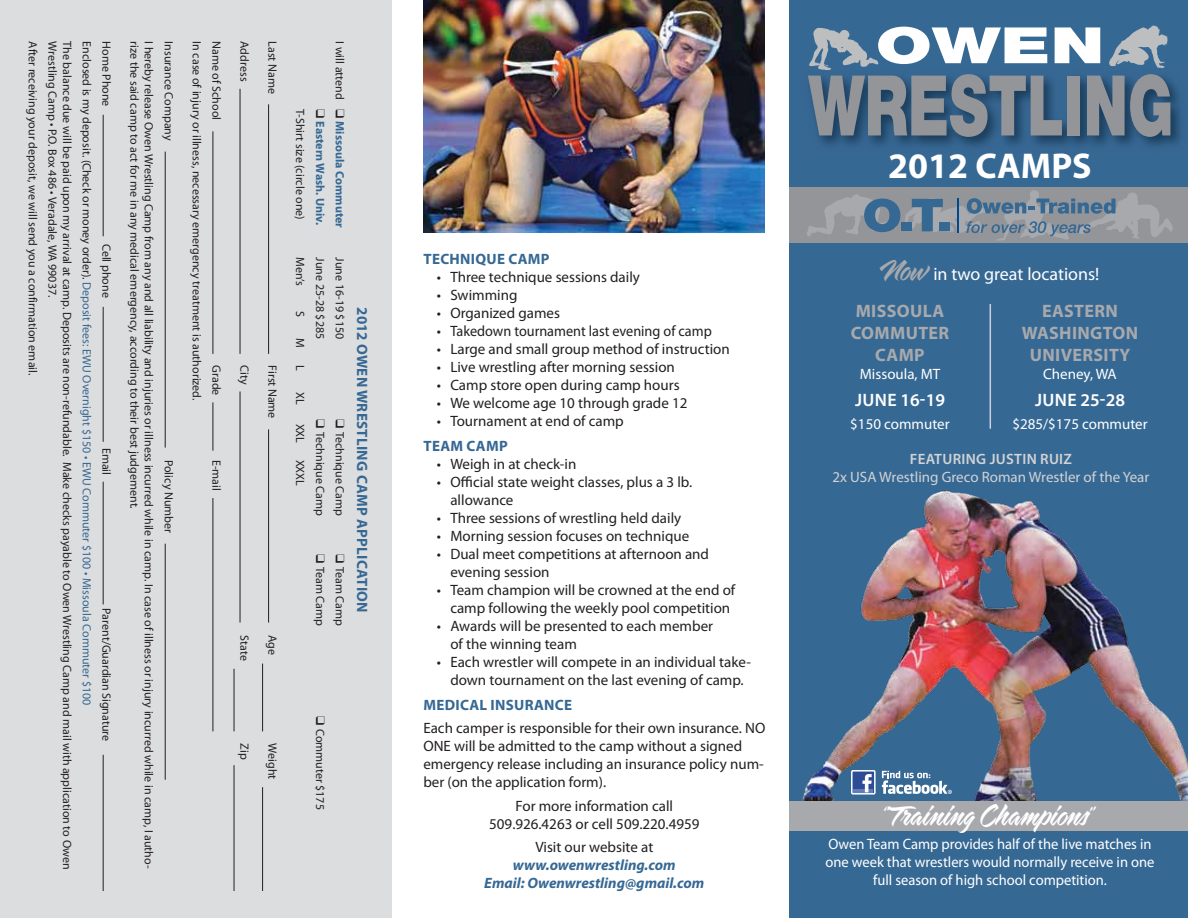
<style>
.page{position:relative;width:1188px;height:918px;background:#fff}
.page>*{position:absolute;margin:0;border:0;box-sizing:border-box;transform-origin:0 0}
.t1{font:36px "Sarah Script";letter-spacing:-.015em;color:#fff}
.t2{font:700 36px "Myriad Pro";color:#fff}
.t3{font:700 18px/21.6px "Myriad Pro";letter-spacing:.02em;color:#a7a9ac;text-align:center}
.t4{font:18px "Myriad Pro";color:#fff}
.t5{font:600 18px "Myriad Pro";letter-spacing:.02em;color:#fff}
.t6{font:15px/18px "Myriad Pro";color:#231f20}
.t7{font:15px/18px "Myriad Pro";color:#fff;text-align:center}
.t8{font:700 15px "Myriad Pro";letter-spacing:.02em;color:#366894}
.t9{font:italic 700 15px/18px "Myriad Pro";color:#366894;text-align:center}
.t10{font:15px "Myriad Pro";color:#d1d3d4}
.t11{font:600 15px "Myriad Pro";letter-spacing:.02em;color:#d1d3d4}
.t12{font:12px/19.8px "Myriad Pro";color:#231f20}
.t13{font:700 12px "Myriad Pro";color:#366894}
.s1{color:#366894}
.s2{color:#231f20}
.s3{font-weight:400;color:#231f20}
.s4{font-family:"Sarah Script";font-size:36px;color:#a7a9ac}
</style>
<div class="page">
<div style="left:790px;top:0;width:398px;height:918px;background:#366894"></div>
<div style="left:790px;top:187px;width:398px;height:55px;background:#939598"></div>
<img style="left:819px;top:80px;width:362px;height:67px">
<svg style="left:808px;top:26px;width:362px;height:111px"></svg>
<svg style="left:807px;top:190px;width:366px;height:50px"></svg>
<hr style="left:958px;top:199px;width:1px;height:34px;background:#004990">
<img style="left:789px;top:482px;width:399px;height:326px">
<div style="left:790px;top:802px;width:398px;height:29px;background:#a7a9ac"></div>
<img style="left:423px;top:0;width:342px;height:232px">
<hr style="left:990px;top:304px;width:1px;height:125px;background:#cbd1df">
<div style="left:0;top:0;width:392px;height:918px;background:#dcddde"></div>
<hr style="left:268px;top:104px;width:1px;height:250px;background:#231f20">
<hr style="left:240px;top:89px;width:1px;height:265px;background:#231f20">
<hr style="left:213px;top:131px;width:1px;height:223px;background:#231f20">
<hr style="left:165px;top:152px;width:1px;height:296px;background:#231f20">
<hr style="left:103px;top:115px;width:1px;height:121px;background:#231f20">
<hr style="left:268px;top:429px;width:1px;height:194px;background:#231f20">
<hr style="left:240px;top:392px;width:1px;height:231px;background:#231f20">
<hr style="left:213px;top:498px;width:1px;height:233px;background:#231f20">
<hr style="left:103px;top:307px;width:1px;height:135px;background:#231f20">
<hr style="left:262px;top:664px;width:1px;height:67px;background:#231f20">
<hr style="left:234px;top:669px;width:1px;height:62px;background:#231f20">
<hr style="left:213px;top:402px;width:1px;height:49px;background:#231f20">
<hr style="left:165px;top:544px;width:1px;height:236px;background:#231f20">
<hr style="left:262px;top:787px;width:1px;height:104px;background:#231f20">
<hr style="left:234px;top:765px;width:1px;height:126px;background:#231f20">
<hr style="left:103px;top:755px;width:1px;height:136px;background:#231f20">
<hr style="left:103px;top:482px;width:1px;height:122px;background:#231f20">
<div style="left:852px;top:771px;width:23px;height:23px;background:#2d4c95"></div>
<div style="left:851px;top:770px;width:25px;height:25px;border:2px solid #fff"></div>
<hr style="left:853px;top:789px;width:20px;height:3px;background:#617eb8">
<svg style="left:862px;top:774px;width:10px;height:18px"></svg>
<svg style="left:882px;top:771px;width:70px;height:23px"></svg>
<p class="t12" style="left:117px;top:41px;width:830px;text-indent:567px;rotate:90deg">Parent/Guardian Signature<br>Enclosed is my deposit. (Check or money order). <span class="s1">Deposit fees: EWU Overnight $150 • EWU Commuter $100 • Missoula Commuter $100<br></span>The balance due will be paid upon my arrival at camp. Deposits are non-refundable. Make checks payable to Owen Wrestling Camp and mail with application to Owen</p>
<p class="t12" style="left:63px;top:41px;width:336px;rotate:90deg">Wrestling Camp • P.O. Box 486 • Veradale, WA 99037.<br>After receiving your deposit, we will send you a confirmation email.</p>
<p class="t12" style="left:117px;top:41px;width:67px;rotate:90deg">Home Phone</p>
<p class="t12" style="left:117px;top:244px;width:55px;rotate:90deg">Cell phone</p>
<p class="t12" style="left:117px;top:448px;width:29px;rotate:90deg">Email</p>
<p class="t12" style="left:145px;top:41px;width:469px;rotate:90deg">rize the said camp to act for me in any medical emergency, according to their best judgement.</p>
<p class="t12" style="left:179px;top:41px;width:829px;text-indent:418px;rotate:90deg">Policy Number<br>I hereby release Owen Wrestling Camp from any and all liability and injuries or illness incurred while in camp. In case of illness or injury incurred while in camp, I autho-</p>
<p class="t12" style="left:179px;top:41px;width:101px;rotate:90deg">Insurance Company</p>
<p class="t12" style="left:207px;top:41px;width:361px;rotate:90deg">In case of injury or illness, necessary emergency treatment is authorized.</p>
<p class="t12" style="left:227px;top:41px;width:80px;rotate:90deg">Name of School</p>
<p class="t12" style="left:227px;top:365px;width:32px;rotate:90deg">Grade</p>
<p class="t12" style="left:255px;top:41px;width:42px;rotate:90deg">Address</p>
<p class="t12" style="left:255px;top:365px;width:21px;rotate:90deg">City</p>
<p class="t12" style="left:227px;top:460px;width:33px;rotate:90deg">E-mail</p>
<p class="t12" style="left:255px;top:635px;width:27px;rotate:90deg">State</p>
<p class="t12" style="left:255px;top:743px;width:18px;rotate:90deg">Zip</p>
<p class="t12" style="left:282px;top:41px;width:54px;rotate:90deg">Last Name</p>
<p class="t12" style="left:282px;top:365px;width:55px;rotate:90deg">First Name</p>
<p class="t12" style="left:282px;top:635px;width:21px;rotate:90deg">Age</p>
<p class="t12" style="left:282px;top:743px;width:37px;rotate:90deg">Weight</p>
<p class="t12" style="left:310px;top:109px;width:113px;rotate:90deg">T-Shirt size (circle one)</p>
<p class="t12" style="left:310px;top:257px;width:30px;rotate:90deg">Men’s</p>
<p class="t12" style="left:310px;top:311px;width:7px;rotate:90deg">S</p>
<p class="t12" style="left:310px;top:338px;width:11px;rotate:90deg">M</p>
<p class="t12" style="left:310px;top:365px;width:7px;rotate:90deg">L</p>
<p class="t12" style="left:310px;top:392px;width:14px;rotate:90deg">XL</p>
<p class="t12" style="left:310px;top:424px;width:21px;rotate:90deg">XXL</p>
<p class="t12" style="left:310px;top:460px;width:27px;rotate:90deg">XXXL</p>
<p class="t13" style="left:328px;top:109px;width:118px;rotate:90deg"><span class="s2">❑</span> EASTERN WASH. UNIV.</p>
<p class="t12" style="left:330px;top:257px;width:83px;rotate:90deg">June 25-28 $285</p>
<p class="t13" style="left:348px;top:41px;width:188px;rotate:90deg"><span class="s3">I will attend</span> <span class="s2">❑</span> MISSOULA COMMUTER</p>
<p class="t12" style="left:350px;top:257px;width:83px;rotate:90deg">June 16-19 $150</p>
<p class="t12" style="left:330px;top:419px;width:98px;rotate:90deg">❑ Technique Camp</p>
<p class="t12" style="left:330px;top:554px;width:73px;rotate:90deg">❑ Team Camp</p>
<p class="t12" style="left:350px;top:419px;width:98px;rotate:90deg">❑ Technique Camp</p>
<p class="t12" style="left:350px;top:554px;width:73px;rotate:90deg">❑ Team Camp</p>
<p class="t8" style="left:372px;top:307px;width:307px;rotate:90deg">2012 OWEN WRESTLING CAMP APPLICATION</p>
<p class="t12" style="left:330px;top:716px;width:95px;rotate:90deg">❑ Commuter $175</p>
<p class="t8" style="left:424px;top:250px;width:128px">TECHNIQUE CAMP</p>
<p class="t6" style="left:437px;top:268px;width:205px">• Three technique sessions daily</p>
<p class="t6" style="left:437px;top:286px;width:82px">• Swimming</p>
<p class="t6" style="left:437px;top:304px;width:125px">• Organized games</p>
<p class="t6" style="left:437px;top:322px;width:276px">• Takedown tournament last evening of camp</p>
<p class="t6" style="left:437px;top:340px;width:294px">• Large and small group method of instruction</p>
<p class="t6" style="left:437px;top:358px;width:240px">• Live wrestling after morning session</p>
<p class="t6" style="left:437px;top:376px;width:244px">• Camp store open during camp hours</p>
<p class="t6" style="left:437px;top:394px;width:252px">• We welcome age 10 through grade 12</p>
<p class="t6" style="left:437px;top:412px;width:188px">• Tournament at end of camp</p>
<p class="t8" style="left:424px;top:436px;width:86px">TEAM CAMP</p>
<p class="t6" style="left:437px;top:455px;width:141px">• Weigh in at check-in</p>
<p class="t6" style="left:450px;top:473px;width:243px;text-indent:-14px">• Official state weight classes, plus a 3 lb. allowance</p>
<p class="t6" style="left:437px;top:509px;width:246px">• Three sessions of wrestling held daily</p>
<p class="t6" style="left:437px;top:527px;width:254px">• Morning session focuses on technique</p>
<p class="t6" style="left:450px;top:545px;width:260px;text-indent:-14px">• Dual meet competitions at afternoon and evening session</p>
<p class="t6" style="left:437px;top:581px;width:300px;text-align:center">• Team champion will be crowned at the end of camp following the weekly pool competition</p>
<p class="t6" style="left:450px;top:617px;width:264px;text-indent:-14px">• Awards will be presented to each member of the winning team</p>
<p class="t6" style="left:437px;top:653px;width:316px;text-align:center">• Each wrestler will compete in an individual take&shy;down tournament on the last evening of camp.</p>
<p class="t8" style="left:424px;top:695px;width:150px">MEDICAL INSURANCE</p>
<p class="t6" style="left:423px;top:719px;width:344px">Each camper is responsible for their own insurance. NO ONE will be admitted to the camp without a signed emergency release including an insurance policy num&shy;ber (on the application form).</p>
<p class="t6" style="left:489px;top:797px;width:212px;text-align:center">For more information call<br>509.926.4263 or cell 509.220.4959</p>
<p class="t6" style="left:535px;top:838px;width:119px">Visit our website at</p>
<p class="t9" style="left:484px;top:856px;width:222px">www.owenwrestling.com<br>Email: Owenwrestling@gmail.com</p>
<h1 class="t2" style="left:888px;top:143px;width:111px">2012 CAMPS</h1>
<h2 class="t4" style="left:881px;top:262px;width:220px"><span class="s4">Now</span> in two great locations!</h2>
<h2 class="t3" style="left:851px;top:300px;width:100px">MISSOULA<br>COMMUTER<br>CAMP</h2>
<p class="t7" style="left:860px;top:364px;width:82px">Missoula, MT</p>
<h2 class="t5" style="left:855px;top:388px;width:92px">JUNE 16-19</h2>
<p class="t7" style="left:850px;top:415px;width:101px">$150 commuter</p>
<h2 class="t3" style="left:1022px;top:300px;width:118px">EASTERN<br>WASHINGTON<br>UNIVERSITY</h2>
<p class="t7" style="left:1043px;top:364px;width:75px">Cheney, WA</p>
<h2 class="t5" style="left:1035px;top:388px;width:92px">JUNE 25-28</h2>
<p class="t7" style="left:1012px;top:415px;width:137px">$285/$175 commuter</p>
<p class="t11" style="left:910px;top:449px;width:164px">FEATURING JUSTIN RUIZ</p>
<p class="t10" style="left:832px;top:467px;width:318px">2x USA Wrestling Greco Roman Wrestler of the Year</p>
<h1 class="t1" style="left:884px;top:796px;width:214px">“Training Champions”</h1>
<p class="t7" style="left:825px;top:835px;width:331px">Owen Team Camp provides half of the live matches in one week that wrestlers would normally receive in one full season of high school competition.</p>
</div>
